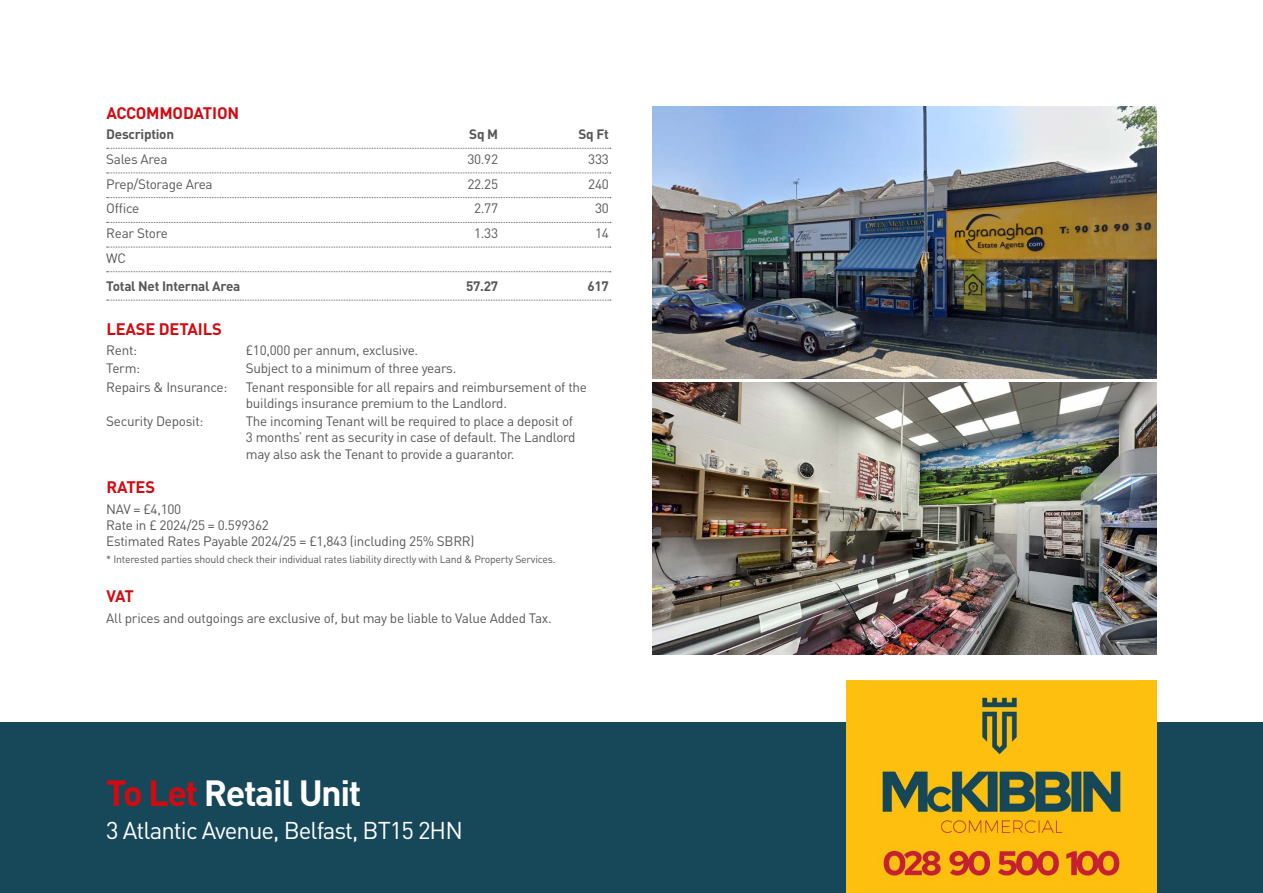
<style>
.page{position:relative;width:1263px;height:893px;background:#fff}
.page>*{position:absolute;margin:0;border:0;box-sizing:border-box;transform-origin:0 0}
.t1{font:700 36px "DIN Pro";letter-spacing:-.04em;color:#fff}
.t2{font:24px "DIN Pro";letter-spacing:-.04em;color:#fff}
.t3{font:700 16.5px "DIN Pro";letter-spacing:-.01em;color:#d20a11}
.t4{font:13.5px/16.2px "DIN Pro";letter-spacing:-.02em;color:#575756}
.t5{font:700 13.5px "DIN Pro";letter-spacing:-.02em;color:#575756}
.t6{font:10.5px "DIN Pro";letter-spacing:-.02em;color:#575756}
.s1{color:#d20a11}
</style>
<div class="page">
<div style="left:0;top:723px;width:1263px;height:170px;background:#174859"></div>
<div style="left:846px;top:680px;width:311px;height:213px;background:#fdc00f"></div>
<img style="left:866px;top:680px;width:271px;height:200px">
<svg style="left:107px;top:148px;width:504px;height:1px"></svg>
<svg style="left:107px;top:173px;width:504px;height:1px"></svg>
<svg style="left:107px;top:197px;width:504px;height:1px"></svg>
<svg style="left:107px;top:222px;width:504px;height:1px"></svg>
<svg style="left:107px;top:247px;width:504px;height:1px"></svg>
<svg style="left:107px;top:271px;width:504px;height:1px"></svg>
<svg style="left:107px;top:300px;width:504px;height:1px"></svg>
<img style="left:653px;top:106px;width:504px;height:272px">
<img style="left:653px;top:383px;width:504px;height:272px">
<p class="t3" style="left:106px;top:102px;width:134px">ACCOMMODATION</p>
<p class="t5" style="left:106px;top:125px;width:69px">Description</p>
<p class="t5" style="left:469px;top:125px;width:30px">Sq M</p>
<p class="t5" style="left:578px;top:125px;width:32px">Sq Ft</p>
<p class="t4" style="left:106px;top:151px;width:63px">Sales Area</p>
<p class="t4" style="left:467px;top:151px;width:32px">30.92</p>
<p class="t4" style="left:588px;top:151px;width:22px">333</p>
<p class="t4" style="left:106px;top:175px;width:108px">Prep/Storage Area</p>
<p class="t4" style="left:467px;top:175px;width:32px">22.25</p>
<p class="t4" style="left:588px;top:175px;width:22px">240</p>
<p class="t4" style="left:106px;top:200px;width:35px">Office</p>
<p class="t4" style="left:474px;top:200px;width:25px">2.77</p>
<p class="t4" style="left:595px;top:200px;width:15px">30</p>
<p class="t4" style="left:106px;top:225px;width:63px">Rear Store</p>
<p class="t4" style="left:474px;top:225px;width:25px">1.33</p>
<p class="t4" style="left:595px;top:225px;width:15px">14</p>
<p class="t4" style="left:106px;top:249px;width:21px">WC</p>
<p class="t5" style="left:106px;top:277px;width:136px">Total Net Internal Area</p>
<p class="t5" style="left:466px;top:277px;width:34px">57.27</p>
<p class="t5" style="left:587px;top:277px;width:23px">617</p>
<p class="t3" style="left:106px;top:317px;width:117px">LEASE DETAILS</p>
<p class="t4" style="left:106px;top:341px;width:33px">Rent:</p>
<p class="t4" style="left:246px;top:341px;width:174px">£10,000 per annum, exclusive.</p>
<p class="t4" style="left:106px;top:360px;width:36px">Term:</p>
<p class="t4" style="left:246px;top:360px;width:212px">Subject to a minimum of three years.</p>
<p class="t4" style="left:106px;top:378px;width:123px">Repairs &amp; Insurance:</p>
<p class="t4" style="left:246px;top:378px;width:343px">Tenant responsible for all repairs and reimbursement of the buildings insurance premium to the Landlord.</p>
<p class="t4" style="left:106px;top:413px;width:99px">Security Deposit:</p>
<p class="t4" style="left:246px;top:413px;width:331px">The incoming Tenant will be required to place a deposit of<br>3 months’ rent as security in case of default. The Landlord may also ask the Tenant to provide a guarantor.</p>
<p class="t3" style="left:106px;top:476px;width:50px">RATES</p>
<p class="t4" style="left:106px;top:500px;width:370px">NAV = £4,100<br>Rate in £ 2024/25 = 0.599362<br>Estimated Rates Payable 2024/25 = £1,843 (including 25% SBRR)</p>
<p class="t6" style="left:106px;top:552px;width:451px">* Interested parties should check their individual rates liability directly with Land &amp; Property Services.</p>
<p class="t3" style="left:106px;top:585px;width:29px">VAT</p>
<p class="t4" style="left:106px;top:609px;width:447px">All prices and outgoings are exclusive of, but may be liable to Value Added Tax.</p>
<h1 class="t1" style="left:106px;top:768px;width:257px"><span class="s1">To Let</span> Retail Unit</h1>
<h2 class="t2" style="left:106px;top:814px;width:358px">3 Atlantic Avenue, Belfast, BT15 2HN</h2>
</div>
